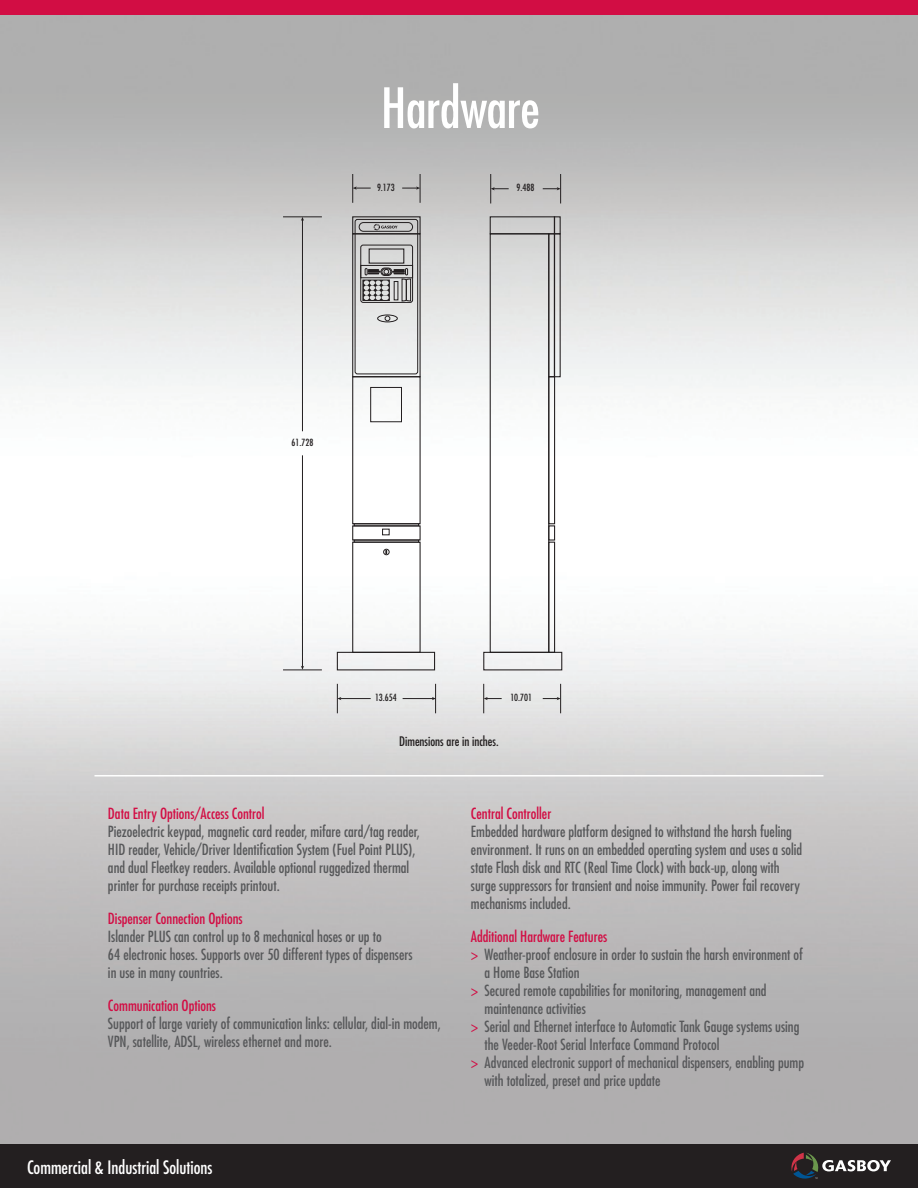
<style>
.page{position:relative;width:918px;height:1188px;background:#fff}
.page>*{position:absolute;margin:0;border:0;box-sizing:border-box;transform-origin:0 0}
.t1{font:condensed 54px "Futura Std";letter-spacing:-.01em;color:#fff}
.t2{font:condensed 18px "Futura Std";color:#fff}
.t3{font:condensed 15px/18px "Futura Std";color:#57585a}
.t4{font:condensed 15px "Futura Std";color:#d20d44}
.t5{font:condensed 12.9px "Futura Std";color:#231f20}
.t6{font:condensed 9.6px "Futura Std";color:#231f20}
.s1{color:#d20d44}
</style>
<div class="page">
<img style="left:0;top:15px;width:918px;height:1130px">
<div style="left:0;top:0;width:918px;height:15px;background:#d20d44"></div>
<div style="left:548px;top:542px;width:7px;height:111px;border:1px solid #231f20"></div>
<div style="left:548px;top:525px;width:7px;height:16px;border:1px solid #231f20"></div>
<div style="left:548px;top:376px;width:7px;height:148px;border:1px solid #231f20"></div>
<div style="left:554px;top:233px;width:7px;height:144px;border:1px solid #231f20"></div>
<div style="left:554px;top:216px;width:7px;height:18px;border:1px solid #231f20"></div>
<div style="left:490px;top:233px;width:59px;height:420px;border:1px solid #231f20"></div>
<div style="left:490px;top:216px;width:65px;height:18px;border:1px solid #231f20"></div>
<div style="left:483px;top:652px;width:79px;height:18px;border:1px solid #231f20"></div>
<div style="left:352px;top:542px;width:69px;height:111px;border:1px solid #231f20"></div>
<div style="left:352px;top:525px;width:69px;height:16px;border:1px solid #231f20"></div>
<div style="left:352px;top:376px;width:69px;height:148px;border:1px solid #231f20"></div>
<div style="left:352px;top:233px;width:69px;height:144px;border:1px solid #231f20"></div>
<div style="left:352px;top:216px;width:69px;height:18px;border:1px solid #231f20"></div>
<svg style="left:383px;top:549px;width:6px;height:6px"></svg>
<div style="left:382px;top:529px;width:7px;height:6px;border:1px solid #231f20"></div>
<div style="left:337px;top:652px;width:98px;height:18px;border:1px solid #231f20"></div>
<div style="left:359px;top:222px;width:54px;height:10px;border:1px solid #231f20;border-radius:4px"></div>
<div style="left:360px;top:245px;width:53px;height:58px;border:1px solid #231f20;border-radius:2px"></div>
<div style="left:360px;top:265px;width:53px;height:13px;border:1px solid #231f20"></div>
<svg style="left:362px;top:268px;width:49px;height:34px;background:#979696"></svg>
<div style="left:370px;top:387px;width:32px;height:35px;border:1px solid #231f20"></div>
<div style="left:377px;top:315px;width:21px;height:7px;border:1px solid #231f20;border-radius:50%"></div>
<svg style="left:385px;top:316px;width:5px;height:5px"></svg>
<div style="left:355px;top:219px;width:63px;height:155px;border:1px solid #231f20;border-radius:2px"></div>
<svg style="left:373px;top:224px;width:25px;height:7px"></svg>
<hr style="left:283px;top:217px;width:39px;height:1px;background:#231f20">
<hr style="left:283px;top:670px;width:39px;height:1px;background:#231f20">
<hr style="left:302px;top:220px;width:1px;height:211px;background:#231f20">
<hr style="left:302px;top:455px;width:1px;height:212px;background:#231f20">
<svg style="left:301px;top:666px;width:3px;height:4px"></svg>
<svg style="left:352px;top:174px;width:19px;height:29px"></svg>
<svg style="left:402px;top:174px;width:19px;height:29px"></svg>
<hr style="left:340px;top:698px;width:31px;height:1px;background:#231f20">
<svg style="left:337px;top:684px;width:4px;height:29px"></svg>
<hr style="left:403px;top:698px;width:30px;height:1px;background:#231f20">
<svg style="left:432px;top:684px;width:4px;height:29px"></svg>
<svg style="left:483px;top:684px;width:19px;height:29px"></svg>
<svg style="left:543px;top:684px;width:18px;height:29px"></svg>
<svg style="left:490px;top:174px;width:19px;height:29px"></svg>
<svg style="left:543px;top:174px;width:18px;height:29px"></svg>
<hr style="left:94px;top:775px;width:730px;height:2px;background:#fff">
<div style="left:0;top:1145px;width:918px;height:43px;background:#231f20"></div>
<svg style="left:791px;top:1153px;width:100px;height:26px"></svg>
<p class="t1" style="left:381px;top:76px;width:160px">Hardware</p>
<p class="t6" style="left:377px;top:181px;width:19px">9.173</p>
<p class="t6" style="left:292px;top:436px;width:23px">61.728</p>
<p class="t6" style="left:517px;top:182px;width:19px">9.488</p>
<p class="t6" style="left:375px;top:692px;width:23px">13.654</p>
<p class="t6" style="left:510px;top:692px;width:23px">10.701</p>
<p class="t5" style="left:399px;top:734px;width:101px">Dimensions are in inches.</p>
<p class="t3" style="left:108px;top:805px;width:313px"><span class="s1">Data Entry Options/Access Control<br></span>Piezoelectric keypad, magnetic card reader, mifare card/tag reader, HID reader, Vehicle/Driver Identification System (Fuel Point PLUS), and dual Fleetkey readers. Available optional ruggedized thermal printer for purchase receipts printout.</p>
<p class="t3" style="left:108px;top:910px;width:306px"><span class="s1">Dispenser Connection Options<br></span>Islander PLUS can control up to 8 mechanical hoses or up to<br>64 electronic hoses. Supports over 50 different types of dispensers in use in many countries.</p>
<p class="t3" style="left:108px;top:997px;width:334px"><span class="s1">Communication Options<br></span>Support of large variety of communication links: cellular, dial-in modem,<br>VPN, satellite, ADSL, wireless ethernet and more.</p>
<p class="t2" style="left:27px;top:1157px;width:187px">Commercial &amp; Industrial Solutions</p>
<p class="t3" style="left:471px;top:805px;width:333px"><span class="s1">Central Controller<br></span>Embedded hardware platform designed to withstand the harsh fueling environment. It runs on an embedded operating system and uses a solid state Flash disk and RTC (Real Time Clock) with back‑up, along with surge suppressors for transient and noise immunity. Power fail recovery mechanisms included.</p>
<p class="t4" style="left:471px;top:928px;width:138px">Additional Hardware Features</p>
<p class="t3" style="left:471px;top:946px;width:333px"><span class="s1">&gt;</span> Weather-proof enclosure in order to sustain the harsh environment of</p>
<p class="t3" style="left:484px;top:964px;width:97px">a Home Base Station</p>
<p class="t3" style="left:471px;top:982px;width:297px"><span class="s1">&gt;</span> Secured remote capabilities for monitoring, management and</p>
<p class="t3" style="left:484px;top:1000px;width:103px">maintenance activities</p>
<p class="t3" style="left:471px;top:1018px;width:330px"><span class="s1">&gt;</span> Serial and Ethernet interface to Automatic Tank Gauge systems using</p>
<p class="t3" style="left:484px;top:1036px;width:237px">the Veeder-Root Serial Interface Command Protocol</p>
<p class="t3" style="left:471px;top:1054px;width:335px"><span class="s1">&gt;</span> Advanced electronic support of mechanical dispensers, enabling pump</p>
<p class="t3" style="left:484px;top:1072px;width:178px">with totalized, preset and price update</p>
</div>
